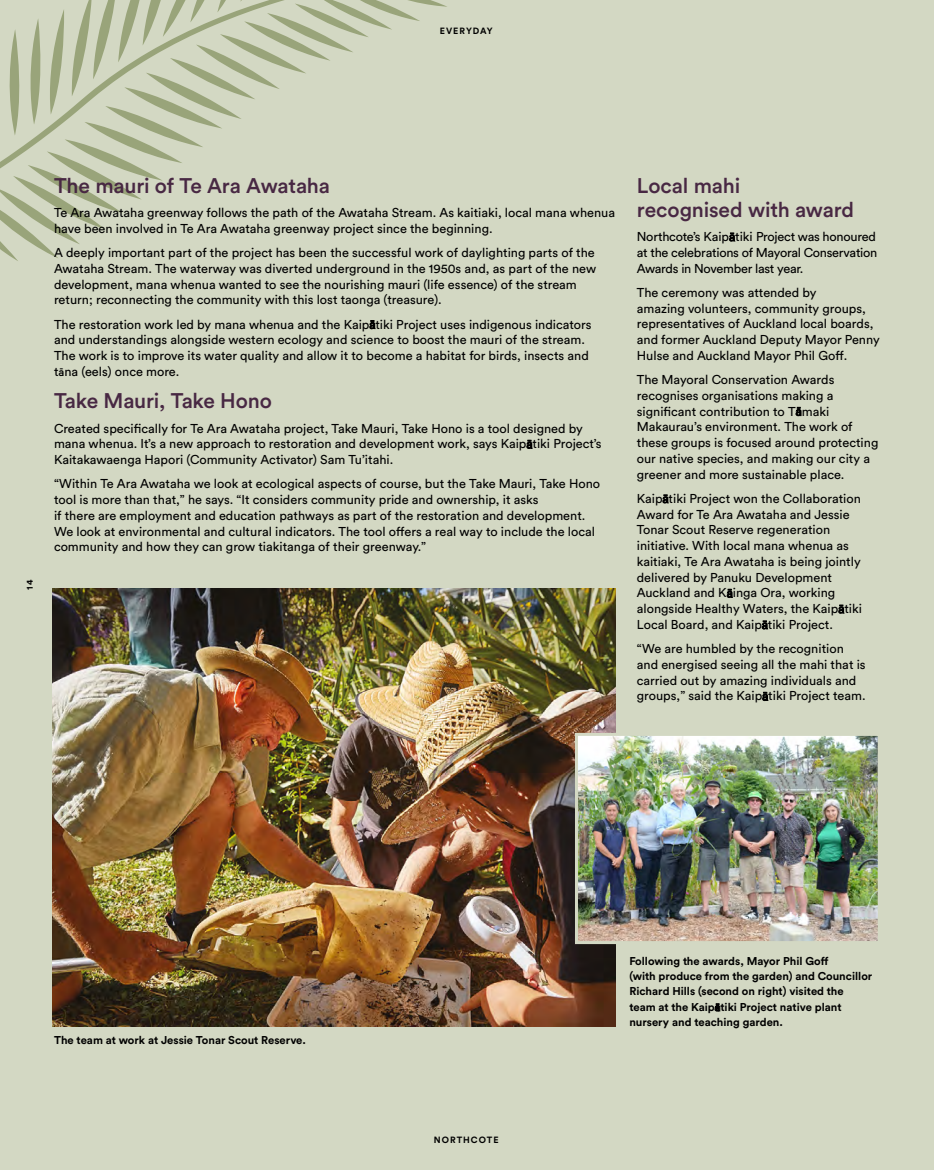
<style>
.page{position:relative;width:934px;height:1170px;background:#d3d8c3}
.page>*{position:absolute;margin:0;border:0;box-sizing:border-box;transform-origin:0 0}
.t1{font:500 21px/24px "Circular Std";letter-spacing:-.01em;color:#482843}
.t2{font:12.75px/15.8px "Circular Std";color:#000}
.t3{font:12.75px/15.8px "Circular Std";letter-spacing:-.02em;color:#000}
.t4{font:700 11.25px/15.1px "Circular Std";color:#000}
.t5{font:700 9px "Circular Std";letter-spacing:.11em;color:#000}
.s1{font-family:"Arial Unicode MS";font-size:11.55px}
.s2{font-family:"Calibre";font-weight:500}
.s3{font-family:"Calibre";font-size:13.95px}
.s4{font-family:"Calibre";font-weight:600;font-size:12px}
</style>
<div class="page">
<img style="left:53px;top:589px;width:563px;height:437px">
<img style="left:579px;top:737px;width:298px;height:203px">
<div style="left:575px;top:733px;width:306px;height:211px;border:3px solid #d3d8c3"></div>
<svg style="left:0;top:0;width:447px;height:261px"></svg>
<p class="t5" style="left:440px;top:25px;width:54px">EVERYDAY</p>
<p class="t5" style="left:24px;top:590px;width:11px;rotate:-90deg">14</p>
<h1 class="t1" style="left:54px;top:173px;width:278px">The mauri of Te Ara Awataha</h1>
<p class="t2" style="left:54px;top:204px;width:562px">Te Ara Awataha greenway follows the path of the Awataha Stream. As kaitiaki, local mana whenua have been involved in Te Ara Awataha greenway project since the beginning.</p>
<p class="t2" style="left:54px;top:244px;width:544px">A deeply important part of the project has been the successful work of daylighting parts of the Awataha Stream. The waterway was diverted underground in the 1950s and, as part of the new development, mana whenua wanted to see the nourishing mauri (life essence) of the stream return; reconnecting the community with this lost taonga (treasure).</p>
<p class="t2" style="left:54px;top:316px;width:539px">The restoration work led by mana whenua and the Kaip<span class="s1">ā</span>tiki Project uses indigenous indicators and understandings alongside western ecology and science to boost the mauri of the stream.<br>The work is to improve its water quality and allow it to become a habitat for birds, insects and t<span class="s2">ā</span>na (eels) once more.</p>
<h1 class="t1" style="left:54px;top:388px;width:219px">Take Mauri, Take Hono</h1>
<p class="t2" style="left:54px;top:420px;width:549px">Created specifically for Te Ara Awataha project, Take Mauri, Take Hono is a tool designed by mana whenua. It’s a new approach to restoration and development work, says Kaip<span class="s1">ā</span>tiki Project’s<br>Kaitakawaenga Hapori (Community Activator) Sam Tu’itahi.</p>
<p class="t2" style="left:54px;top:476px;width:548px">“Within Te Ara Awataha we look at ecological aspects of course, but the Take Mauri, Take Hono tool is more than that,” he says. “It considers community pride and ownership, it asks<br>if there are employment and education pathways as part of the restoration and development.<br>We look at environmental and cultural indicators. The tool offers a real way to include the local community and how they can grow tiakitanga of their greenway.”</p>
<h1 class="t1" style="left:637px;top:173px;width:219px">Local mahi<br>recognised with award</h1>
<p class="t3" style="left:637px;top:228px;width:242px">Northcote’s Kaip<span class="s1">ā</span>tiki Project was honoured at the celebrations of Mayoral Conservation<br>Awards in November last year.</p>
<p class="t2" style="left:637px;top:284px;width:245px">The ceremony was attended by<br>amazing volunteers, community groups, representatives of Auckland local boards, and former Auckland Deputy Mayor Penny Hulse and Auckland Mayor Phil Goff.</p>
<p class="t2" style="left:637px;top:371px;width:243px">The Mayoral Conservation Awards recognises organisations making a significant contribution to T<span class="s3">ā</span>maki Makaurau’s environment. The work of these groups is focused around protecting our native species, and making our city a greener and more sustainable place.</p>
<p class="t2" style="left:637px;top:490px;width:227px">Kaip<span class="s1">ā</span>tiki Project won the Collaboration Award for Te Ara Awataha and Jessie Tonar Scout Reserve regeneration initiative. With local mana whenua as kaitiaki, Te Ara Awataha is being jointly delivered by Panuku Development Auckland and K<span class="s1">ā</span>inga Ora, working alongside Healthy Waters, the Kaip<span class="s1">ā</span>tiki Local Board, and Kaip<span class="s1">ā</span>tiki Project.</p>
<p class="t2" style="left:637px;top:640px;width:230px">“We are humbled by the recognition and energised seeing all the mahi that is carried out by amazing individuals and groups,” said the Kaip<span class="s1">ā</span>tiki Project team.</p>
<p class="t4" style="left:54px;top:1032px;width:253px">The team at work at Jessie Tonar Scout Reserve.</p>
<p class="t5" style="left:434px;top:1134px;width:66px">NORTHCOTE</p>
<p class="t4" style="left:629px;top:953px;width:244px">Following the awards, Mayor Phil Goff<br>(with produce from the garden) and Councillor Richard Hills (second on right) visited the team at the Kaip<span class="s4">ā</span>tiki Project native plant nursery and teaching garden.</p>
</div>
